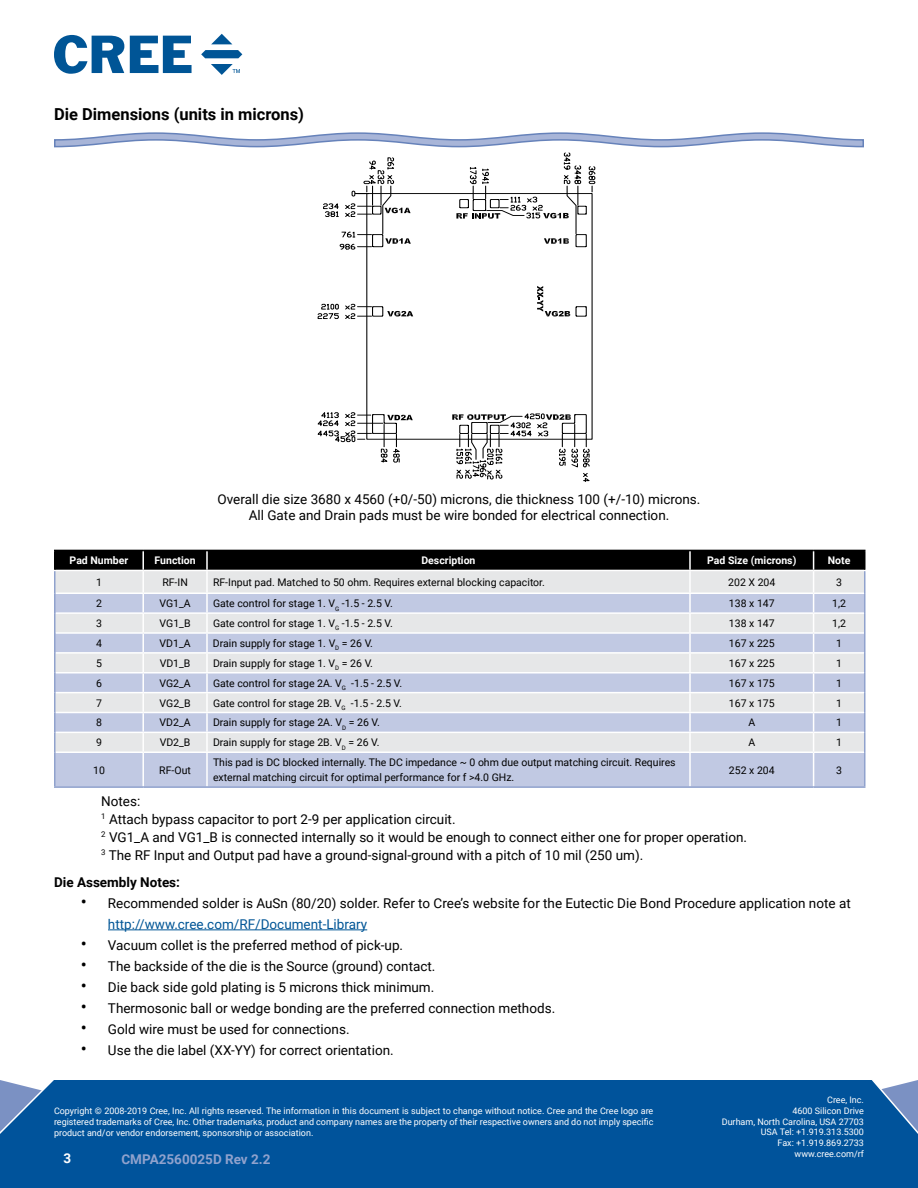
<style>
.page{position:relative;width:918px;height:1188px;background:#fff}
.page>*{position:absolute;margin:0;border:0;box-sizing:border-box;transform-origin:0 0}
.t1{font:700 16.5px "Roboto";color:#000}
.t2{font:13.5px/18px "Roboto";color:#000}
.t3{font:700 13.5px "Roboto";color:#90a2cd}
.t4{font:700 13.5px "Roboto";color:#000}
.t5{font:700 13.5px "Roboto";color:#fff}
.t6{font:10.5px/15px "Roboto";color:#000}
.t7{font:700 10.5px "Roboto";color:#fff}
.t8{font:9px/10.8px "Roboto";color:#fff;text-align:right}
.s1{font-size:18px}
.s2{color:#005596}
</style>
<div class="page">
<div style="left:0;top:1080px;width:918px;height:108px;background:#00539b"></div>
<svg style="left:54px;top:35px;width:70px;height:39px"></svg>
<svg style="left:130px;top:36px;width:62px;height:37px"></svg>
<svg style="left:211px;top:34px;width:21px;height:10px"></svg>
<svg style="left:201px;top:50px;width:41px;height:8px"></svg>
<svg style="left:211px;top:64px;width:29px;height:10px"></svg>
<hr style="left:108px;top:930px;width:259px;height:1px;background:#005596">
<div style="left:56px;top:753px;width:808px;height:33px;background:#c1c9e3"></div>
<hr style="left:142px;top:753px;width:2px;height:33px;background:#fff">
<hr style="left:206px;top:753px;width:2px;height:33px;background:#fff">
<hr style="left:689px;top:753px;width:2px;height:33px;background:#fff">
<hr style="left:813px;top:753px;width:1px;height:33px;background:#fff">
<svg style="left:54px;top:550px;width:811px;height:202px;background:#c4c7d1"></svg>
<hr style="left:54px;top:752px;width:2px;height:34px;background:#90a2cd">
<hr style="left:864px;top:752px;width:1px;height:34px;background:#90a2cd">
<hr style="left:54px;top:786px;width:89px;height:2px;background:#90a2cd">
<hr style="left:143px;top:786px;width:64px;height:2px;background:#90a2cd">
<hr style="left:207px;top:786px;width:483px;height:2px;background:#90a2cd">
<hr style="left:690px;top:786px;width:124px;height:2px;background:#90a2cd">
<hr style="left:814px;top:786px;width:51px;height:2px;background:#90a2cd">
<svg style="left:576px;top:306px;width:11px;height:11px"></svg>
<svg style="left:537px;top:286px;width:33px;height:30px"></svg>
<svg style="left:317px;top:303px;width:22px;height:16px"></svg>
<svg style="left:345px;top:304px;width:68px;height:15px"></svg>
<svg style="left:317px;top:411px;width:96px;height:52px"></svg>
<svg style="left:452px;top:413px;width:139px;height:69px"></svg>
<svg style="left:54px;top:132px;width:810px;height:118px"></svg>
<p class="t1" style="left:54px;top:103px;width:252px">Die Dimensions (units in microns)</p>
<p class="t2" style="left:218px;top:490px;width:484px;line-height:16.2px;text-align:center">Overall die size 3680 x 4560 (+0/-50) microns, die thickness 100 (+/-10) microns.<br>All Gate and Drain pads must be wire bonded for electrical connection.</p>
<p class="t7" style="left:70px;top:553px;width:60px">Pad Number</p>
<p class="t7" style="left:155px;top:553px;width:43px">Function</p>
<p class="t7" style="left:421px;top:553px;width:56px">Description</p>
<p class="t7" style="left:707px;top:553px;width:91px">Pad Size (microns)</p>
<p class="t7" style="left:828px;top:553px;width:24px">Note</p>
<p class="t6" style="left:96px;top:574px;width:7px">1</p>
<p class="t6" style="left:162px;top:574px;width:27px">RF-IN</p>
<p class="t6" style="left:213px;top:574px;width:333px">RF-Input pad. Matched to 50 ohm. Requires external blocking capacitor.</p>
<p class="t6" style="left:728px;top:574px;width:49px">202 X 204</p>
<p class="t6" style="left:836px;top:574px;width:7px">3</p>
<p class="t6" style="left:96px;top:596px;width:7px">2</p>
<p class="t6" style="left:160px;top:596px;width:33px">VG1_A</p>
<p class="t6" style="left:213px;top:596px;width:181px">Gate control for stage 1. V<sub>G</sub> -1.5 - 2.5 V.</p>
<p class="t6" style="left:729px;top:596px;width:47px">138 x 147</p>
<p class="t6" style="left:832px;top:596px;width:15px">1,2</p>
<p class="t6" style="left:96px;top:615px;width:7px">3</p>
<p class="t6" style="left:160px;top:615px;width:32px">VG1_B</p>
<p class="t6" style="left:213px;top:615px;width:181px">Gate control for stage 1. V<sub>G</sub> -1.5 - 2.5 V.</p>
<p class="t6" style="left:729px;top:615px;width:47px">138 x 147</p>
<p class="t6" style="left:832px;top:615px;width:15px">1,2</p>
<p class="t6" style="left:96px;top:635px;width:7px">4</p>
<p class="t6" style="left:160px;top:635px;width:33px">VD1_A</p>
<p class="t6" style="left:213px;top:635px;width:161px">Drain supply for stage 1. V<sub>D</sub> = 26 V.</p>
<p class="t6" style="left:729px;top:635px;width:47px">167 x 225</p>
<p class="t6" style="left:836px;top:635px;width:7px">1</p>
<p class="t6" style="left:96px;top:655px;width:7px">5</p>
<p class="t6" style="left:160px;top:655px;width:32px">VD1_B</p>
<p class="t6" style="left:213px;top:655px;width:161px">Drain supply for stage 1. V<sub>D</sub> = 26 V.</p>
<p class="t6" style="left:729px;top:655px;width:47px">167 x 225</p>
<p class="t6" style="left:836px;top:655px;width:7px">1</p>
<p class="t6" style="left:96px;top:675px;width:7px">6</p>
<p class="t6" style="left:160px;top:675px;width:33px">VG2_A</p>
<p class="t6" style="left:213px;top:675px;width:191px">Gate control for stage 2A. V<sub>G</sub> -1.5 - 2.5 V.</p>
<p class="t6" style="left:729px;top:675px;width:47px">167 x 175</p>
<p class="t6" style="left:836px;top:675px;width:7px">1</p>
<p class="t6" style="left:96px;top:695px;width:7px">7</p>
<p class="t6" style="left:160px;top:695px;width:32px">VG2_B</p>
<p class="t6" style="left:213px;top:695px;width:190px">Gate control for stage 2B. V<sub>G</sub> -1.5 - 2.5 V.</p>
<p class="t6" style="left:729px;top:695px;width:47px">167 x 175</p>
<p class="t6" style="left:836px;top:695px;width:7px">1</p>
<p class="t6" style="left:96px;top:715px;width:7px">8</p>
<p class="t6" style="left:160px;top:715px;width:33px">VD2_A</p>
<p class="t6" style="left:213px;top:715px;width:168px">Drain supply for stage 2A. V<sub>D</sub> = 26 V.</p>
<p class="t6" style="left:748px;top:715px;width:8px">A</p>
<p class="t6" style="left:836px;top:715px;width:7px">1</p>
<p class="t6" style="left:96px;top:735px;width:7px">9</p>
<p class="t6" style="left:160px;top:735px;width:32px">VD2_B</p>
<p class="t6" style="left:213px;top:735px;width:168px">Drain supply for stage 2B. V<sub>D</sub> = 26 V.</p>
<p class="t6" style="left:748px;top:735px;width:8px">A</p>
<p class="t6" style="left:836px;top:735px;width:7px">1</p>
<p class="t6" style="left:93px;top:762px;width:13px">10</p>
<p class="t6" style="left:159px;top:762px;width:33px">RF-Out</p>
<p class="t6" style="left:213px;top:755px;width:464px">This pad is DC blocked internally. The DC impedance ~ 0 ohm due output matching circuit. Requires external matching circuit for optimal performance for f &gt;4.0 GHz.</p>
<p class="t6" style="left:729px;top:762px;width:47px">252 x 204</p>
<p class="t6" style="left:836px;top:762px;width:7px">3</p>
<p class="t2" style="left:101px;top:792px;width:647px">Notes:<br><sup>1</sup> Attach bypass capacitor to port 2-9 per application circuit.<br><sup>2</sup> VG1_A and VG1_B is connected internally so it would be enough to connect either one for proper operation.<br><sup>3</sup> The RF Input and Output pad have a ground-signal-ground with a pitch of 10 mil (250 um).</p>
<p class="t4" style="left:54px;top:873px;width:128px">Die Assembly Notes:</p>
<p class="t2" style="left:108px;top:892px;width:744px;line-height:21px;text-indent:-27px"><span class="s1">•</span> Recommended solder is AuSn (80/20) solder. Refer to Cree’s website for the Eutectic Die Bond Procedure application note at <span class="s2">http://www.cree.com/RF/Document-Library</span></p>
<p class="t2" style="left:81px;top:936px;width:324px"><span class="s1">•</span> Vacuum collet is the preferred method of pick-up.</p>
<p class="t2" style="left:81px;top:957px;width:356px"><span class="s1">•</span> The backside of the die is the Source (ground) contact.</p>
<p class="t2" style="left:81px;top:978px;width:355px"><span class="s1">•</span> Die back side gold plating is 5 microns thick minimum.</p>
<p class="t2" style="left:81px;top:999px;width:476px"><span class="s1">•</span> Thermosonic ball or wedge bonding are the preferred connection methods.</p>
<p class="t2" style="left:81px;top:1020px;width:270px"><span class="s1">•</span> Gold wire must be used for connections.</p>
<p class="t2" style="left:81px;top:1041px;width:314px"><span class="s1">•</span> Use the die label (XX-YY) for correct orientation.</p>
<p class="t8" style="left:54px;top:1105px;width:601px;text-align:justify">Copyright © 2008-2019 Cree, Inc. All rights reserved. The information in this document is subject to change without notice. Cree and the Cree logo are registered trademarks of Cree, Inc. Other trademarks, product and company names are the property of their respective owners and do not imply specific product and/or vendor endorsement, sponsorship or association.</p>
<p class="t5" style="left:64px;top:1148px;width:9px">3</p>
<p class="t3" style="left:122px;top:1150px;width:151px">CMPA2560025D Rev 2.2</p>
<p class="t8" style="left:722px;top:1094px;width:144px">Cree, Inc.<br>4600 Silicon Drive<br>Durham, North Carolina, USA 27703<br>USA Tel: +1.919.313.5300<br>Fax: +1.919.869.2733 www.cree.com/rf</p>
</div>
